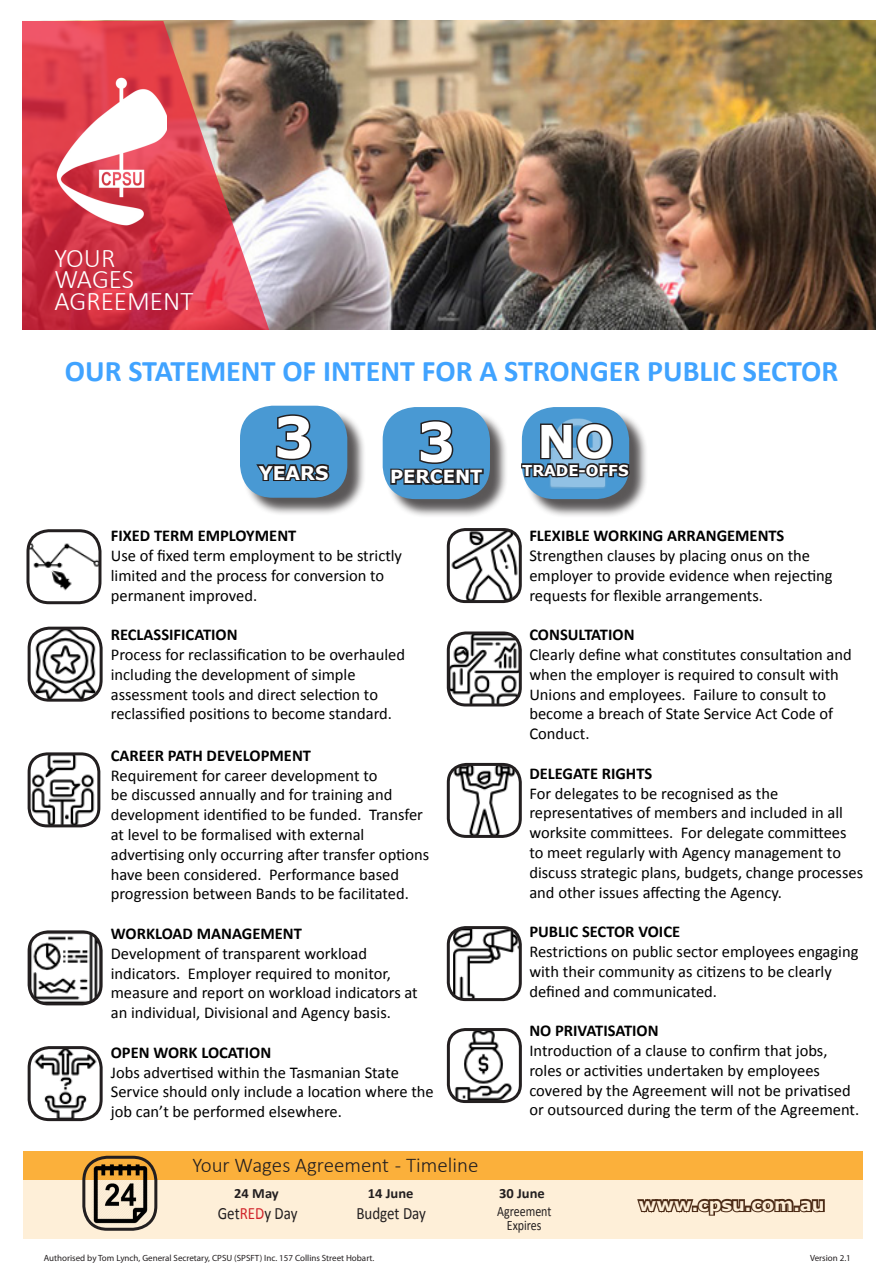
<style>
.page{position:relative;width:893px;height:1263px;background:#fff}
.page>*{position:absolute;margin:0;border:0;box-sizing:border-box;transform-origin:0 0}
.t1{font:700 56.7px "Verdana";color:#fff}
.t2{font:700 54px "Verdana";color:#fff}
.t3{font:700 45px "Verdana";color:#fff}
.t4{font:700 30px "Calibri";color:#40a3ff}
.t5{font:300 27px "Calibri";color:#fff}
.t6{font:300 21px "Calibri";color:#231f20}
.t7{font:700 18.9px "Verdana";color:#fff}
.t8{font:700 18px "Verdana";color:#fff}
.t9{font:17.25px "Calibri";color:#231f20;scale:.87 1}
.t10{font:16.5px/19.8px "Calibri";color:#000}
.t11{font:700 16.5px "Calibri";color:#000}
.t12{font:700 15px "Verdana";color:#fff}
.t13{font:14.4px "Calibri";color:#231f20;scale:.83 1}
.t14{font:700 14.1px "Calibri";color:#231f20}
.t15{font:9px "Myriad Pro";color:#231f20}
.s1{color:#d1232a}
</style>
<div class="page">
<img style="left:279px;top:21px;width:596px;height:309px">
<img style="left:22px;top:21px;width:257px;height:309px">
<img style="left:54px;top:75px;width:113px;height:154px">
<div style="left:242px;top:408px;width:124px;height:108px;background:#231f20;opacity:.75"></div>
<div style="left:240px;top:406px;width:107px;height:92px;background:#4999d3;border-radius:33px"></div>
<svg style="left:256px;top:414px;width:74px;height:68px"></svg>
<img style="left:29px;top:756px;width:70px;height:70px">
<div style="left:28px;top:752px;width:72px;height:75px;border:3px solid #231f20;border-radius:18px"></div>
<img style="left:448px;top:635px;width:71px;height:70px">
<div style="left:447px;top:631px;width:75px;height:75px;border:3px solid #231f20;border-radius:17px"></div>
<img style="left:453px;top:930px;width:65px;height:68px">
<div style="left:447px;top:926px;width:75px;height:75px;border:3px solid #231f20;border-radius:17px"></div>
<img style="left:29px;top:934px;width:72px;height:70px">
<div style="left:28px;top:930px;width:75px;height:75px;border:3px solid #231f20;border-radius:19px"></div>
<img style="left:448px;top:531px;width:70px;height:70px">
<div style="left:447px;top:528px;width:75px;height:75px;border:3px solid #231f20;border-radius:17px"></div>
<img style="left:448px;top:764px;width:70px;height:72px">
<div style="left:447px;top:763px;width:75px;height:75px;border:3px solid #231f20;border-radius:18px"></div>
<img style="left:448px;top:1031px;width:71px;height:69px">
<div style="left:447px;top:1028px;width:75px;height:75px;border:3px solid #231f20;border-radius:17px"></div>
<img style="left:29px;top:1047px;width:70px;height:72px">
<div style="left:28px;top:1046px;width:75px;height:75px;border:3px solid #231f20;border-radius:20px"></div>
<img style="left:29px;top:628px;width:70px;height:71px">
<div style="left:28px;top:627px;width:75px;height:75px;border:3px solid #231f20;border-radius:20px"></div>
<img style="left:30px;top:531px;width:70px;height:72px">
<div style="left:26px;top:529px;width:75px;height:75px;border:3px solid #231f20;border-radius:21px"></div>
<div style="left:23px;top:1151px;width:840px;height:29px;background:#fbb03b"></div>
<div style="left:524px;top:409px;width:124px;height:109px;background:#231f20;opacity:.75"></div>
<div style="left:522px;top:407px;width:107px;height:92px;background:#4999d3;border-radius:33px"></div>
<img style="left:550px;top:419px;width:56px;height:70px">
<svg style="left:521px;top:421px;width:111px;height:59px"></svg>
<div style="left:385px;top:409px;width:124px;height:109px;background:#231f20;opacity:.75"></div>
<div style="left:383px;top:407px;width:107px;height:92px;background:#4999d3;border-radius:33px"></div>
<svg style="left:389px;top:418px;width:96px;height:70px"></svg>
<div style="left:23px;top:1180px;width:840px;height:59px;background:#feefd8"></div>
<img style="left:91px;top:1161px;width:59px;height:64px">
<div style="left:82px;top:1156px;width:75px;height:75px;border:3px solid #231f20;border-radius:23px"></div>
<p class="t5" style="left:54px;top:241px;width:63px">YOUR</p>
<p class="t5" style="left:54px;top:263px;width:81px">WAGES</p>
<p class="t5" style="left:54px;top:284px;width:141px">AGREEMENT</p>
<p class="t4" style="left:65px;top:352px;width:775px">OUR STATEMENT OF INTENT FOR A STRONGER PUBLIC SECTOR</p>
<p class="t1" style="left:273px;top:397px;width:42px">3</p>
<p class="t7" style="left:259px;top:459px;width:71px">YEARS</p>
<p class="t2" style="left:417px;top:404px;width:40px">3</p>
<p class="t3" style="left:537px;top:409px;width:78px">NO</p>
<p class="t12" style="left:522px;top:460px;width:108px">TRADE-OFFS</p>
<p class="t8" style="left:390px;top:464px;width:94px">PERCENT</p>
<p class="t11" style="left:111px;top:525px;width:187px">FIXED TERM EMPLOYMENT</p>
<p class="t10" style="left:111px;top:546px;width:293px">Use of fixed term employment to be strictly limited and the process for conversion to permanent improved.</p>
<p class="t11" style="left:111px;top:624px;width:128px">RECLASSIFICATION</p>
<p class="t10" style="left:111px;top:645px;width:296px">Process for reclassification to be overhauled including the development of simple assessment tools and direct selection to reclassified positions to become standard.</p>
<p class="t11" style="left:111px;top:745px;width:202px">CAREER PATH DEVELOPMENT</p>
<p class="t10" style="left:111px;top:765px;width:320px">Requirement for career development to<br>be discussed annually and for training and development identified to be funded. Transfer at level to be formalised with external advertising only occurring after transfer options have been considered. Performance based progression between Bands to be facilitated.</p>
<p class="t11" style="left:111px;top:923px;width:193px">WORKLOAD MANAGEMENT</p>
<p class="t10" style="left:111px;top:943px;width:308px">Development of transparent workload indicators. Employer required to monitor, measure and report on workload indicators at an individual, Divisional and Agency basis.</p>
<p class="t11" style="left:111px;top:1042px;width:162px">OPEN WORK LOCATION</p>
<p class="t10" style="left:111px;top:1062px;width:324px">Jobs advertised within the Tasmanian State<br>Service should only include a location where the job can’t be performed elsewhere.</p>
<p class="t6" style="left:192px;top:1151px;width:287px">Your Wages Agreement - Timeline</p>
<p class="t11" style="left:529px;top:525px;width:257px">FLEXIBLE WORKING ARRANGEMENTS</p>
<p class="t10" style="left:529px;top:546px;width:305px">Strengthen clauses by placing onus on the employer to provide evidence when rejecting requests for flexible arrangements.</p>
<p class="t11" style="left:529px;top:624px;width:107px">CONSULTATION</p>
<p class="t10" style="left:529px;top:645px;width:324px">Clearly define what constitutes consultation and when the employer is required to consult with Unions and employees. Failure to consult to become a breach of State Service Act Code of Conduct.</p>
<p class="t11" style="left:529px;top:763px;width:124px">DELEGATE RIGHTS</p>
<p class="t10" style="left:529px;top:783px;width:335px">For delegates to be recognised as the representatives of members and included in all worksite committees. For delegate committees to meet regularly with Agency management to discuss strategic plans, budgets, change processes and other issues affecting the Agency.</p>
<p class="t11" style="left:529px;top:921px;width:152px">PUBLIC SECTOR VOICE</p>
<p class="t10" style="left:529px;top:942px;width:331px">Restrictions on public sector employees engaging with their community as citizens to be clearly defined and communicated.</p>
<p class="t11" style="left:529px;top:1020px;width:131px">NO PRIVATISATION</p>
<p class="t10" style="left:529px;top:1041px;width:331px">Introduction of a clause to confirm that jobs, roles or activities undertaken by employees covered by the Agreement will not be privatised or outsourced during the term of the Agreement.</p>
<p class="t14" style="left:234px;top:1184px;width:46px">24 May</p>
<p class="t14" style="left:368px;top:1184px;width:47px">14 June</p>
<p class="t14" style="left:499px;top:1184px;width:47px">30 June</p>
<p class="t9" style="left:218px;top:1202px;width:93px">Get<span class="s1">RED</span>y Day</p>
<p class="t9" style="left:356px;top:1202px;width:81px">Budget Day</p>
<p class="t13" style="left:497px;top:1202px;width:67px">Agreement</p>
<p class="t13" style="left:507px;top:1216px;width:43px">Expires</p>
<p class="t8" style="left:639px;top:1191px;width:187px">www.cpsu.com.au</p>
<p class="t15" style="left:44px;top:1253px;width:332px">Authorised by Tom Lynch, General Secretary, CPSU (SPSFT) Inc. 157 Collins Street Hobart.</p>
<p class="t15" style="left:810px;top:1253px;width:42px">Version 2.1</p>
</div>
